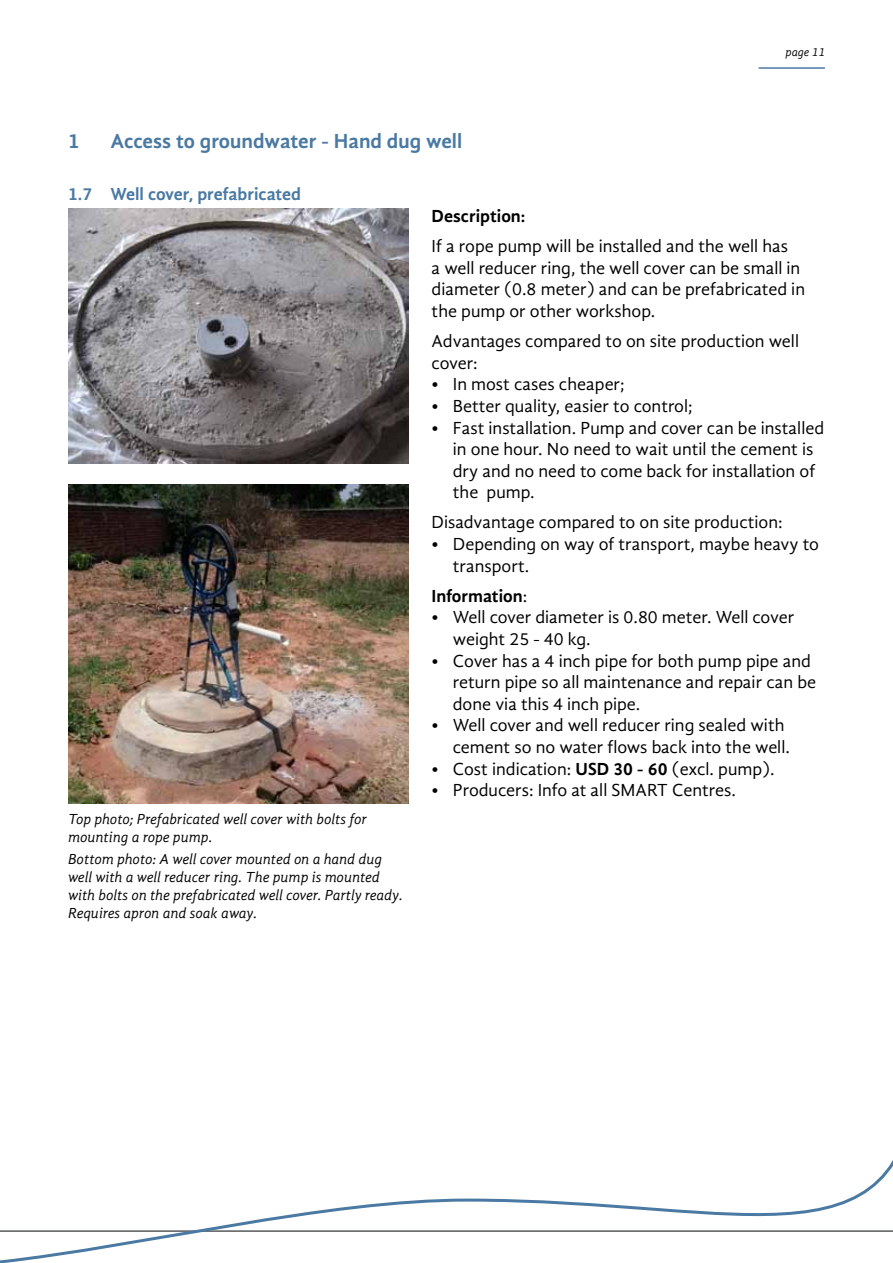
<style>
.page{position:relative;width:893px;height:1263px;background:#fff}
.page>*{position:absolute;margin:0;border:0;box-sizing:border-box;transform-origin:0 0}
.t1{font:700 21px "Gandhi Sans";color:#4a79a3}
.t2{font:18px/21.6px "Gandhi Sans";color:#000}
.t3{font:700 18px "Gandhi Sans";color:#4a79a3}
.t4{font:700 18px "Gandhi Sans";color:#000}
.t5{font:italic 15px/18px "Gandhi Sans";letter-spacing:-.005em;color:#000}
.t6{font:italic 12px "Gandhi Sans";letter-spacing:-.005em;color:#000}
.s1{font-weight:400}
.s2{font-weight:700}
</style>
<div class="page">
<hr style="left:759px;top:67px;width:66px;height:2px;background:#4a79a3">
<svg style="left:0;top:1160px;width:893px;height:103px"></svg>
<img style="left:68px;top:485px;width:340px;height:319px">
<img style="left:68px;top:208px;width:340px;height:255px">
<p class="t6" style="left:785px;top:46px;width:41px">page 11</p>
<p class="t1" style="left:68px;top:129px;width:13px">1</p>
<p class="t1" style="left:111px;top:129px;width:353px">Access to groundwater - Hand dug well</p>
<p class="t3" style="left:68px;top:183px;width:235px">1.7 Well cover, prefabricated</p>
<p class="t4" style="left:432px;top:206px;width:95px">Description:</p>
<p class="t2" style="left:432px;top:235px;width:375px">If a rope pump will be installed and the well has<br>a well reducer ring, the well cover can be small in diameter (0.8 meter) and can be prefabricated in the pump or other workshop.</p>
<p class="t2" style="left:432px;top:330px;width:369px">Advantages compared to on site production well cover:</p>
<p class="t2" style="left:432px;top:373px;width:195px">• In most cases cheaper;</p>
<p class="t2" style="left:432px;top:395px;width:263px">• Better quality, easier to control;</p>
<p class="t2" style="left:453px;top:417px;width:373px;text-indent:-21px">• Fast installation. Pump and cover can be installed in one hour. No need to wait until the cement is dry and no need to come back for installation of the pump.</p>
<p class="t2" style="left:432px;top:512px;width:353px">Disadvantage compared to on site production:</p>
<p class="t2" style="left:453px;top:533px;width:368px;text-indent:-21px">• Depending on way of transport, maybe heavy to transport.</p>
<p class="t4" style="left:432px;top:585px;width:97px">Information<span class="s1">:</span></p>
<p class="t2" style="left:453px;top:606px;width:343px;text-indent:-21px">• Well cover diameter is 0.80 meter. Well cover weight 25 - 40 kg.</p>
<p class="t2" style="left:453px;top:650px;width:365px;text-indent:-21px">• Cover has a 4 inch pipe for both pump pipe and return pipe so all maintenance and repair can be done via this 4 inch pipe.</p>
<p class="t2" style="left:432px;top:714px;width:360px;text-align:right">• Well cover and well reducer ring sealed with cement so no water flows back into the well.</p>
<p class="t2" style="left:432px;top:758px;width:345px">• Cost indication: <span class="s2">USD 30 - 60</span> (excl. pump).</p>
<p class="t2" style="left:432px;top:779px;width:306px">• Producers: Info at all SMART Centres.</p>
<p class="t5" style="left:68px;top:810px;width:300px">Top photo; Prefabricated well cover with bolts for mounting a rope pump.</p>
<p class="t5" style="left:68px;top:850px;width:336px">Bottom photo: A well cover mounted on a hand dug well with a well reducer ring. The pump is mounted with bolts on the prefabricated well cover. Partly ready.<br>Requires apron and soak away.</p>
</div>
